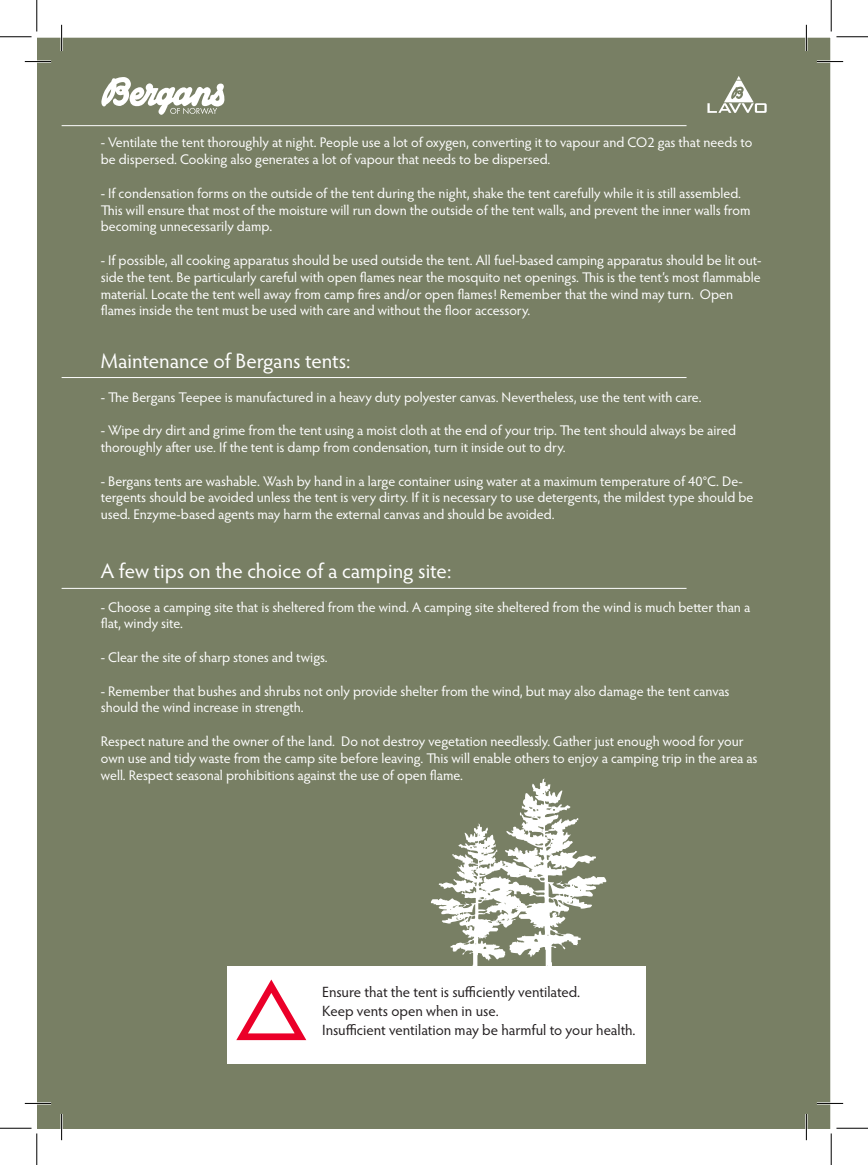
<style>
.page{position:relative;width:868px;height:1165px;background:#fff}
.page>*{position:absolute;margin:0;border:0;box-sizing:border-box;transform-origin:0 0}
.t1{font:21px "Hypatia Sans Pro";letter-spacing:-.005em;color:#fff}
.t2{font:14.88px "Hypatia Sans Pro";letter-spacing:-.005em;color:#231f20}
.t3{font:14px/16.8px "Hypatia Sans Pro";letter-spacing:-.005em;color:#fff}
</style>
<div class="page">
<div style="left:37px;top:37px;width:793px;height:1091px;background:#787f64"></div>
<hr style="left:62px;top:125px;width:624px;height:1px;background:#fff">
<hr style="left:62px;top:588px;width:624px;height:1px;background:#fff">
<hr style="left:62px;top:377px;width:624px;height:1px;background:#fff">
<div style="left:227px;top:966px;width:418px;height:97px;background:#fff"></div>
<svg style="left:236px;top:979px;width:71px;height:62px"></svg>
<svg style="left:101px;top:77px;width:124px;height:38px"></svg>
<svg style="left:707px;top:76px;width:59px;height:37px"></svg>
<svg style="left:430px;top:778px;width:177px;height:188px"></svg>
<hr style="left:25px;top:60px;width:26px;height:3px;background:#fff">
<hr style="left:816px;top:60px;width:26px;height:3px;background:#fff">
<hr style="left:25px;top:1102px;width:26px;height:2px;background:#fff">
<hr style="left:816px;top:1102px;width:26px;height:2px;background:#fff">
<hr style="left:60px;top:25px;width:3px;height:26px;background:#fff">
<hr style="left:60px;top:1114px;width:3px;height:26px;background:#fff">
<hr style="left:805px;top:25px;width:2px;height:26px;background:#fff">
<hr style="left:805px;top:1114px;width:2px;height:26px;background:#fff">
<svg style="left:25px;top:61px;width:26px;height:1px"></svg>
<svg style="left:816px;top:61px;width:26px;height:1px"></svg>
<svg style="left:25px;top:1103px;width:26px;height:1px"></svg>
<svg style="left:816px;top:1103px;width:26px;height:1px"></svg>
<svg style="left:61px;top:25px;width:1px;height:26px"></svg>
<svg style="left:61px;top:1114px;width:1px;height:26px"></svg>
<svg style="left:805px;top:25px;width:1px;height:26px"></svg>
<svg style="left:805px;top:1114px;width:1px;height:26px"></svg>
<hr style="left:0;top:36px;width:32px;height:1px;background:#000">
<hr style="left:836px;top:36px;width:31px;height:1px;background:#000">
<hr style="left:0;top:1128px;width:32px;height:1px;background:#000">
<hr style="left:836px;top:1128px;width:31px;height:1px;background:#000">
<hr style="left:36px;top:0;width:1px;height:32px;background:#000">
<hr style="left:36px;top:1133px;width:1px;height:32px;background:#000">
<hr style="left:830px;top:0;width:1px;height:32px;background:#000">
<hr style="left:830px;top:1133px;width:1px;height:32px;background:#000">
<p class="t3" style="left:101px;top:134px;width:652px">- Ventilate the tent thoroughly at night. People use a lot of oxygen, converting it to vapour and CO2 gas that needs to be dispersed. Cooking also generates a lot of vapour that needs to be dispersed.</p>
<p class="t3" style="left:101px;top:184px;width:651px">- If condensation forms on the outside of the tent during the night, shake the tent carefully while it is still assembled.<br>This will ensure that most of the moisture will run down the outside of the tent walls, and prevent the inner walls from becoming unnecessarily damp.</p>
<p class="t3" style="left:101px;top:251px;width:662px">- If possible, all cooking apparatus should be used outside the tent. All fuel-based camping apparatus should be lit out&shy;side the tent. Be particularly careful with open flames near the mosquito net openings. This is the tent’s most flammable material. Locate the tent well away from camp fires and/or open flames! Remember that the wind may turn. Open flames inside the tent must be used with care and without the floor accessory.</p>
<p class="t1" style="left:101px;top:347px;width:251px">Maintenance of Bergans tents:</p>
<p class="t3" style="left:101px;top:388px;width:602px">- The Bergans Teepee is manufactured in a heavy duty polyester canvas. Nevertheless, use the tent with care.</p>
<p class="t3" style="left:101px;top:421px;width:636px">- Wipe dry dirt and grime from the tent using a moist cloth at the end of your trip. The tent should always be aired thoroughly after use. If the tent is damp from condensation, turn it inside out to dry.</p>
<p class="t3" style="left:101px;top:472px;width:654px">- Bergans tents are washable. Wash by hand in a large container using water at a maximum temperature of 40°C. De&shy;tergents should be avoided unless the tent is very dirty. If it is necessary to use detergents, the mildest type should be used. Enzyme-based agents may harm the external canvas and should be avoided.</p>
<p class="t1" style="left:101px;top:557px;width:352px">A few tips on the choice of a camping site:</p>
<p class="t3" style="left:101px;top:598px;width:650px">- Choose a camping site that is sheltered from the wind. A camping site sheltered from the wind is much better than a flat, windy site.</p>
<p class="t3" style="left:101px;top:648px;width:228px">- Clear the site of sharp stones and twigs.</p>
<p class="t3" style="left:101px;top:682px;width:630px">- Remember that bushes and shrubs not only provide shelter from the wind, but may also damage the tent canvas should the wind increase in strength.</p>
<p class="t3" style="left:101px;top:732px;width:658px">Respect nature and the owner of the land. Do not destroy vegetation needlessly. Gather just enough wood for your own use and tidy waste from the camp site before leaving. This will enable others to enjoy a camping trip in the area as well. Respect seasonal prohibitions against the use of open flame.</p>
<p class="t2" style="left:322px;top:981px;width:259px">Ensure that the tent is sufficiently ventilated.</p>
<p class="t2" style="left:322px;top:1001px;width:178px">Keep vents open when in use.</p>
<p class="t2" style="left:322px;top:1020px;width:315px">Insufficient ventilation may be harmful to your health.</p>
</div>
